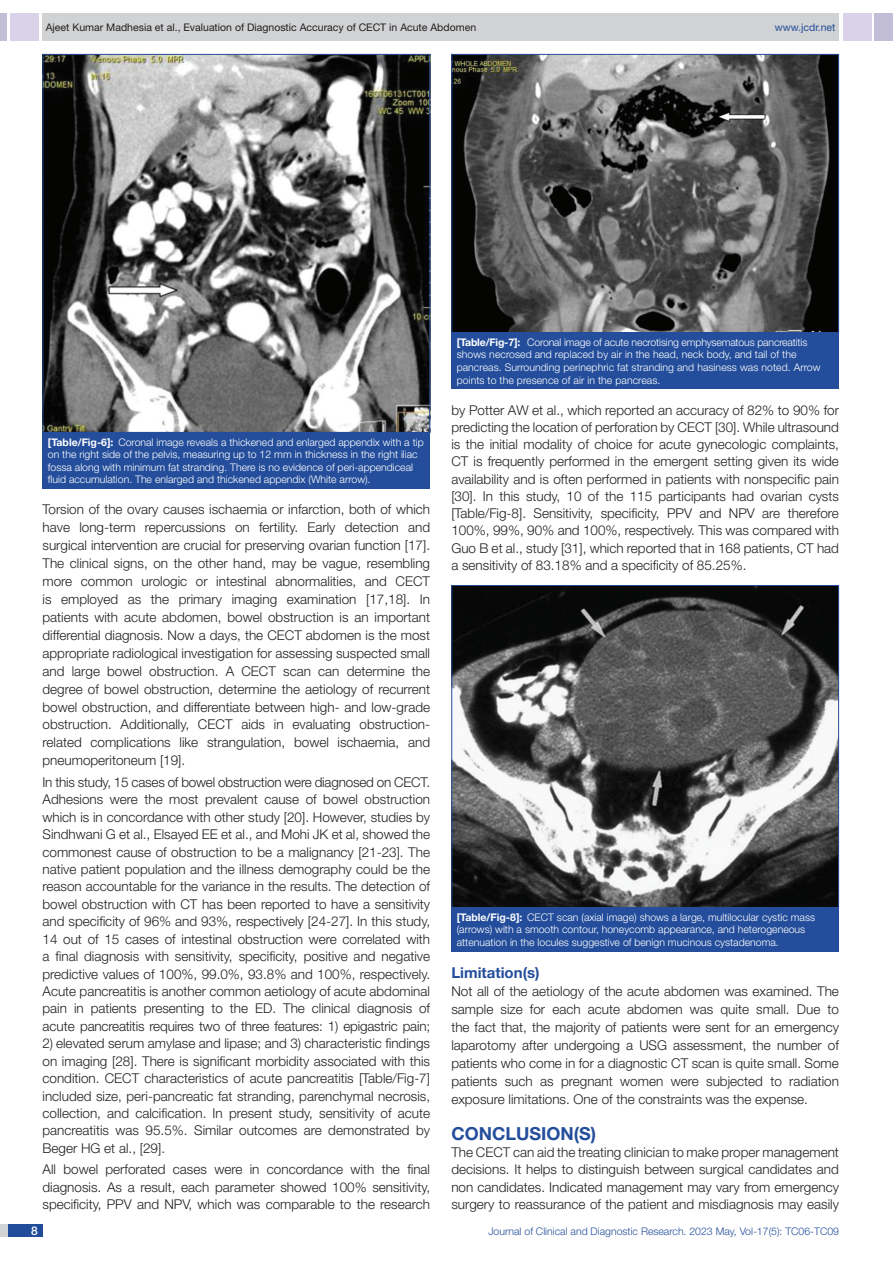
<style>
.page{position:relative;width:893px;height:1263px;background:#fff}
.page>*{position:absolute;margin:0;border:0;box-sizing:border-box;transform-origin:0 0}
.Heading{font:700 18px "Helvetica Neue";color:#244e9b}
.HEAD_2{font:700 15px "Helvetica Neue";color:#244e9b}
.Body_text{font:300 13.5px/18px "Helvetica Neue";color:#231f20;text-align:justify}
.t1{font:500 12px "Helvetica Neue";color:#fff}
.TABLE_FIG{font:300 10.5px/12.6px "Helvetica Neue";color:#fff}
.t2{font:10.5px "Helvetica Neue";color:#231f20}
.t3{font:300 10.5px "Helvetica Neue";color:#244e9b}
.t4{font:10.5px "Helvetica Neue";color:#244e9b}
.s1{font-weight:700}
</style>
<div class="page">
<div style="left:0;top:13px;width:7px;height:28px;background:#c2bed7"></div>
<div style="left:10px;top:13px;width:29px;height:28px;background:#d9d2e8"></div>
<div style="left:43px;top:13px;width:796px;height:28px;background:#d1d2d4"></div>
<div style="left:875px;top:13px;width:18px;height:28px;background:#c2bed7"></div>
<div style="left:843px;top:13px;width:29px;height:28px;background:#d9d2e8"></div>
<div style="left:0;top:1224px;width:43px;height:13px;background:#d1d2d4"></div>
<div style="left:8px;top:1224px;width:35px;height:13px;background:#214c99"></div>
<img style="left:45px;top:56px;width:383px;height:375px">
<div style="left:43px;top:432px;width:387px;height:57px;background:#244e9b"></div>
<img style="left:453px;top:56px;width:384px;height:275px">
<div style="left:451px;top:54px;width:388px;height:279px;border:1px solid #244e9b"></div>
<div style="left:451px;top:332px;width:388px;height:57px;background:#244e9b"></div>
<img style="left:453px;top:587px;width:384px;height:319px">
<div style="left:451px;top:907px;width:388px;height:44px;background:#244e9b"></div>
<p class="t2" style="left:46px;top:21px;width:432px">Ajeet Kumar Madhesia et al., Evaluation of Diagnostic Accuracy of CECT in Acute Abdomen</p>
<p class="t4" style="left:775px;top:21px;width:62px">www.jcdr.net</p>
<p class="TABLE_FIG" style="left:48px;top:435px;width:377px"><span class="s1">[Table/Fig-6]:</span> Coronal image reveals a thickened and enlarged appendix with a tip on the right side of the pelvis, measuring up to 12 mm in thickness in the right iliac fossa along with minimum fat stranding. There is no evidence of peri-appendiceal fluid accumulation. The enlarged and thickened appendix (White arrow).</p>
<p class="Body_text" style="left:43px;top:500px;width:389px">Torsion of the ovary causes ischaemia or infarction, both of which have long-term repercussions on fertility. Early detection and surgical intervention are crucial for preserving ovarian function [17].<br>The clinical signs, on the other hand, may be vague, resembling more common urologic or intestinal abnormalities, and CECT is employed as the primary imaging examination [17,18]. In patients with acute abdomen, bowel obstruction is an important differential diagnosis. Now a days, the CECT abdomen is the most appropriate radiological investigation for assessing suspected small and large bowel obstruction. A CECT scan can determine the degree of bowel obstruction, determine the aetiology of recurrent bowel obstruction, and differentiate between high- and low-grade obstruction. Additionally, CECT aids in evaluating obstruction&shy;related complications like strangulation, bowel ischaemia, and pneumoperitoneum [19].</p>
<p class="Body_text" style="left:43px;top:773px;width:389px;line-height:17.4px">In this study, 15 cases of bowel obstruction were diagnosed on CECT.<br>Adhesions were the most prevalent cause of bowel obstruction which is in concordance with other study [20]. However, studies by Sindhwani G et al., Elsayed EE et al., and Mohi JK et al, showed the commonest cause of obstruction to be a malignancy [21-23]. The native patient population and the illness demography could be the reason accountable for the variance in the results. The detection of bowel obstruction with CT has been reported to have a sensitivity and specificity of 96% and 93%, respectively [24-27]. In this study, 14 out of 15 cases of intestinal obstruction were correlated with a final diagnosis with sensitivity, specificity, positive and negative predictive values of 100%, 99.0%, 93.8% and 100%, respectively.<br>Acute pancreatitis is another common aetiology of acute abdominal pain in patients presenting to the ED. The clinical diagnosis of acute pancreatitis requires two of three features: 1) epigastric pain;</p>
<p class="Body_text" style="left:43px;top:1034px;width:389px;line-height:17.4px">2) elevated serum amylase and lipase; and 3) characteristic findings on imaging [28]. There is significant morbidity associated with this condition. CECT characteristics of acute pancreatitis [Table/Fig-7] included size, peri-pancreatic fat stranding, parenchymal necrosis, collection, and calcification. In present study, sensitivity of acute pancreatitis was 95.5%. Similar outcomes are demonstrated by Beger HG et al., [29].</p>
<p class="Body_text" style="left:43px;top:1160px;width:389px;line-height:17.2px">All bowel perforated cases were in concordance with the final diagnosis. As a result, each parameter showed 100% sensitivity, specificity, PPV and NPV, which was comparable to the research</p>
<p class="TABLE_FIG" style="left:457px;top:336px;width:365px"><span class="s1">[Table/Fig-7]:</span> Coronal image of acute necrotising emphysematous pancreatitis shows necrosed and replaced by air in the head, neck body, and tail of the pancreas. Surrounding perinephric fat stranding and hasiness was noted. Arrow points to the presence of air in the pancreas.</p>
<p class="Body_text" style="left:451px;top:401px;width:389px;line-height:17.2px">by Potter AW et al., which reported an accuracy of 82% to 90% for predicting the location of perforation by CECT [30]. While ultrasound is the initial modality of choice for acute gynecologic complaints, CT is frequently performed in the emergent setting given its wide availability and is often performed in patients with nonspecific pain [30]. In this study, 10 of the 115 participants had ovarian cysts [Table/Fig-8]. Sensitivity, specificity, PPV and NPV are therefore 100%, 99%, 90% and 100%, respectively. This was compared with Guo B et al., study [31], which reported that in 168 patients, CT had a sensitivity of 83.18% and a specificity of 85.25%.</p>
<p class="TABLE_FIG" style="left:457px;top:910px;width:360px"><span class="s1">[Table/Fig-8]:</span> CECT scan (axial image) shows a large, multilocular cystic mass (arrows) with a smooth contour, honeycomb appearance, and heterogeneous attenuation in the locules suggestive of benign mucinous cystadenoma.</p>
<p class="HEAD_2" style="left:451px;top:963px;width:90px">Limitation(s)</p>
<p class="Body_text" style="left:451px;top:982px;width:389px">Not all of the aetiology of the acute abdomen was examined. The sample size for each acute abdomen was quite small. Due to the fact that, the majority of patients were sent for an emergency laparotomy after undergoing a USG assessment, the number of patients who come in for a diagnostic CT scan is quite small. Some patients such as pregnant women were subjected to radiation exposure limitations. One of the constraints was the expense.</p>
<p class="Heading" style="left:451px;top:1122px;width:146px">CONCLUSION(S)</p>
<p class="Body_text" style="left:451px;top:1143px;width:389px;line-height:17.2px">The CECT can aid the treating clinician to make proper management decisions. It helps to distinguish between surgical candidates and non candidates. Indicated management may vary from emergency surgery to reassurance of the patient and misdiagnosis may easily</p>
<p class="t1" style="left:31px;top:1223px;width:8px">8</p>
<p class="t3" style="left:488px;top:1225px;width:352px">Journal of Clinical and Diagnostic Research. 2023 May, Vol-17(5): TC06-TC09</p>
</div>
